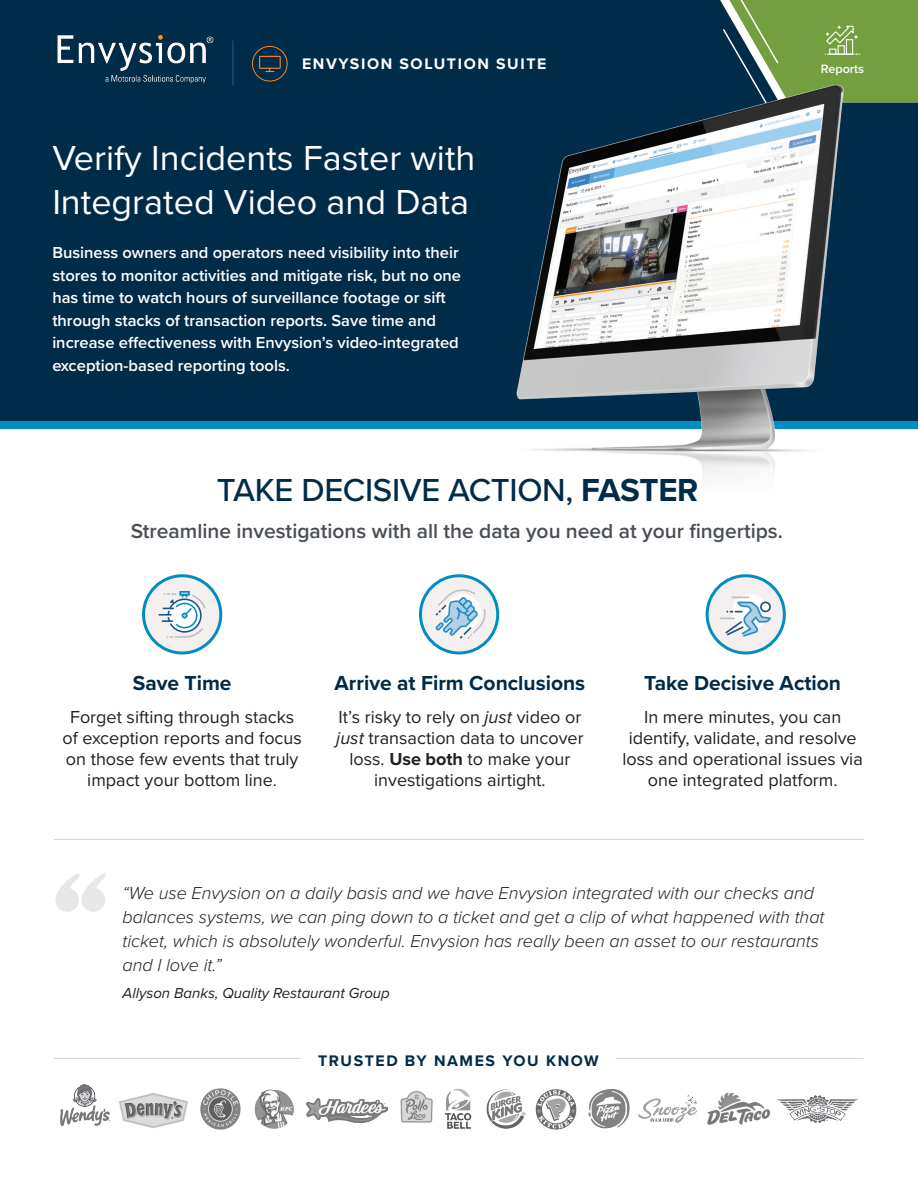
<style>
.page{position:relative;width:918px;height:1188px;background:#fff}
.page>*{position:absolute;margin:0;border:0;box-sizing:border-box;transform-origin:0 0}
.t1{font:155.4px "HWT Slab Antique";color:#e6e7e9}
.t2{font:36px/43.2px "Proxima Nova";color:#fff}
.t3{font:500 33px "Proxima Nova";letter-spacing:-.01em;color:#002b49}
.t4{font:600 21px "Proxima Nova";color:#4a4f55}
.t5{font:700 21px "Proxima Nova";color:#002b49}
.t6{font:18px/21px "Proxima Nova";color:#231f20;text-align:center}
.t7{font:italic 300 18px/24px "Proxima Nova";color:#231f20}
.t8{font:600 16.5px/22.5px "Proxima Nova";color:#fff}
.t9{font:700 15.9px "Proxima Nova";letter-spacing:.1em;color:#fff}
.t10{font:700 15.9px "Proxima Nova";letter-spacing:.1em;color:#002b49}
.t11{font:italic 15px "Proxima Nova";color:#231f20}
.t12{font:600 12.6px "Proxima Nova";color:#fff}
.s1{font-weight:700}
.s2{font-style:italic}
</style>
<div class="page">
<div style="left:0;top:0;width:918px;height:429px;background:#002b49"></div>
<hr style="left:232px;top:41px;width:2px;height:44px;background:#2c506a">
<div style="left:0;top:422px;width:918px;height:7px;background:#008ec1"></div>
<svg style="left:720px;top:0;width:198px;height:103px;background:#739b4f"></svg>
<div style="left:144px;top:576px;width:77px;height:77px;background:#f5f0f0;border-radius:50%"></div>
<div style="left:142px;top:574px;width:80px;height:80px;border:3px solid #008ec1;border-radius:50%"></div>
<svg style="left:420px;top:576px;width:78px;height:77px;fill:#f5f0f0"></svg>
<div style="left:419px;top:574px;width:80px;height:80px;border:3px solid #008ec1;border-radius:50%"></div>
<div style="left:707px;top:576px;width:77px;height:77px;background:#f5f0f0;border-radius:50%"></div>
<div style="left:706px;top:574px;width:80px;height:80px;border:3px solid #008ec1;border-radius:50%"></div>
<hr style="left:54px;top:839px;width:810px;height:1px;background:#d1d2d4">
<svg style="left:179px;top:591px;width:11px;height:2px"></svg>
<svg style="left:159px;top:593px;width:47px;height:45px"></svg>
<svg style="left:732px;top:594px;width:36px;height:35px"></svg>
<svg style="left:720px;top:597px;width:52px;height:40px"></svg>
<svg style="left:434px;top:588px;width:52px;height:53px"></svg>
<img style="left:489px;top:70px;width:383px;height:408px">
<svg style="left:252px;top:46px;width:36px;height:36px"></svg>
<hr style="left:53px;top:1058px;width:248px;height:1px;background:#d1d2d4">
<hr style="left:615px;top:1058px;width:248px;height:1px;background:#d1d2d4">
<img style="left:57px;top:34px;width:157px;height:50px">
<img style="left:200px;top:1088px;width:41px;height:42px">
<img style="left:255px;top:1089px;width:38px;height:39px">
<img style="left:445px;top:1089px;width:27px;height:40px">
<img style="left:486px;top:1090px;width:39px;height:38px">
<img style="left:400px;top:1091px;width:33px;height:32px">
<img style="left:535px;top:1089px;width:42px;height:41px">
<img style="left:707px;top:1092px;width:64px;height:33px">
<img style="left:119px;top:1093px;width:69px;height:35px">
<img style="left:60px;top:1085px;width:50px;height:41px">
<img style="left:777px;top:1095px;width:80px;height:28px">
<img style="left:588px;top:1088px;width:42px;height:41px">
<img style="left:307px;top:1098px;width:80px;height:24px">
<svg style="left:638px;top:1094px;width:59px;height:29px"></svg>
<p class="t9" style="left:302px;top:52px;width:246px">ENVYSION SOLUTION SUITE</p>
<p class="t2" style="left:52px;top:135px;width:425px">Verify Incidents Faster with<br>Integrated Video and Data</p>
<p class="t8" style="left:52px;top:241px;width:410px">Business owners and operators need visibility into their stores to monitor activities and mitigate risk, but no one has time to watch hours of surveillance footage or sift through stacks of transaction reports. Save time and increase effectiveness with Envysion’s video-integrated exception-based reporting tools.</p>
<p class="t12" style="left:821px;top:59px;width:45px">Reports</p>
<p class="t3" style="left:217px;top:465px;width:483px">TAKE DECISIVE ACTION, <span class="s1">FASTER</span></p>
<p class="t4" style="left:131px;top:515px;width:654px">Streamline investigations with all the data you need at your fingertips.</p>
<p class="t5" style="left:133px;top:667px;width:100px">Save Time</p>
<p class="t5" style="left:644px;top:667px;width:198px">Take Decisive Action</p>
<p class="t6" style="left:63px;top:706px;width:241px">Forget sifting through stacks of exception reports and focus on those few events that truly impact your bottom line.</p>
<p class="t6" style="left:623px;top:706px;width:242px">In mere minutes, you can identify, validate, and resolve loss and operational issues via one integrated platform.</p>
<p class="t5" style="left:335px;top:667px;width:252px">Arrive at Firm Conclusions</p>
<p class="t6" style="left:336px;top:706px;width:249px">It’s risky to rely on <span class="s2">just</span> video or <span class="s2">just</span> transaction data to uncover loss. <span class="s1">Use both</span> to make your investigations airtight.</p>
<p class="t1" style="left:53px;top:829px;width:57px">“</p>
<p class="t7" style="left:122px;top:880px;width:704px">“We use Envysion on a daily basis and we have Envysion integrated with our checks and balances systems, we can ping down to a ticket and get a clip of what happened with that ticket, which is absolutely wonderful. Envysion has really been an asset to our restaurants and I love it.”</p>
<p class="t11" style="left:122px;top:984px;width:269px">Allyson Banks, Quality Restaurant Group</p>
<p class="t10" style="left:318px;top:1049px;width:282px">TRUSTED BY NAMES YOU KNOW</p>
</div>
